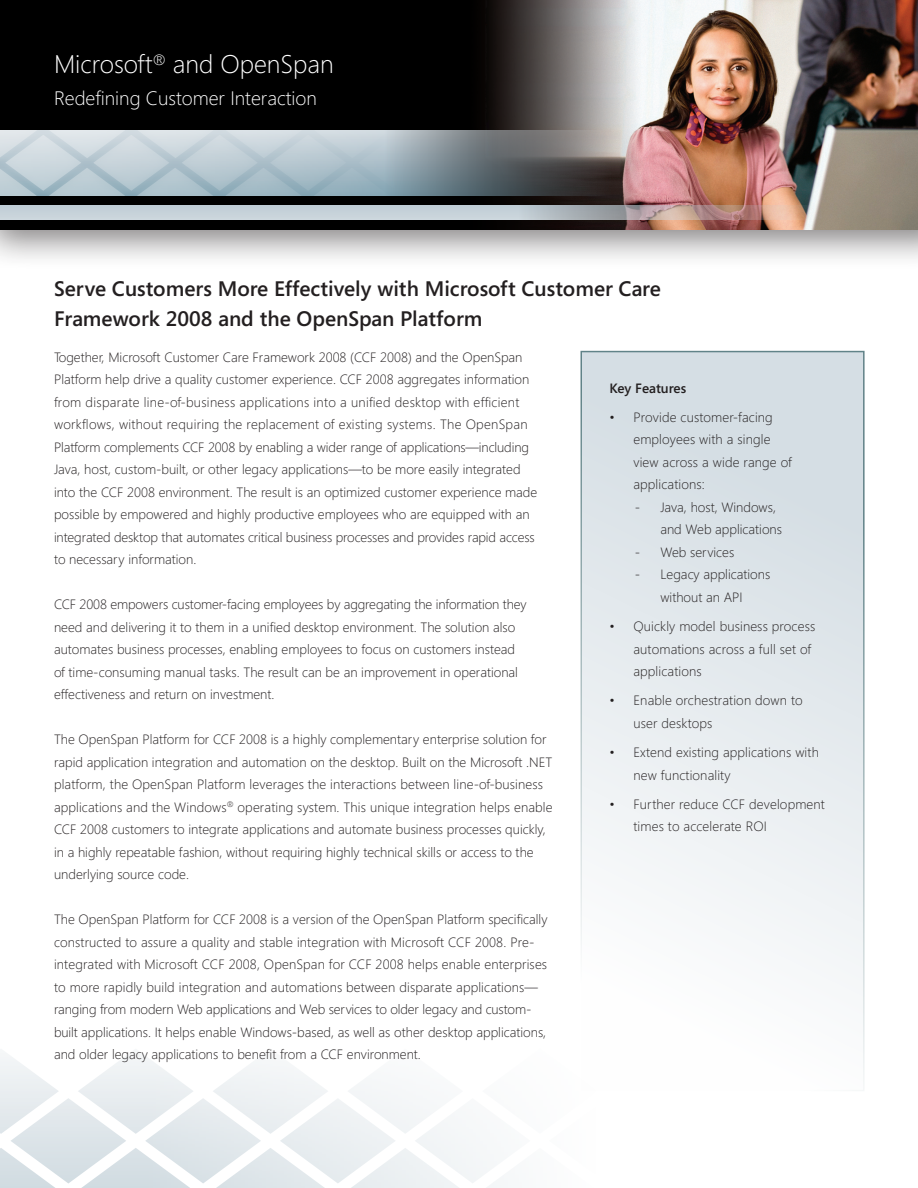
<style>
.page{position:relative;width:918px;height:1188px;background:#fff}
.page>*{position:absolute;margin:0;border:0;box-sizing:border-box;transform-origin:0 0}
.t1{font:300 25.5px "Segoe";color:#fff}
.Paragraph_Style_2{font:600 21px/30px "Segoe";color:#231f20}
.t2{font:300 19.5px "Segoe";color:#fff}
.Body_copy{font:300 13.5px/22.5px "Segoe";color:#231f20}
.bullets{font:300 13.5px/22.5px "Segoe";letter-spacing:.01em;color:#231f20}
.Body_copy-2{font:600 13.5px "Segoe";color:#231f20}
</style>
<div class="page">
<div style="left:0;top:0;width:918px;height:276px;background:#231f20;opacity:.55"></div>
<img style="left:0;top:0;width:918px;height:230px">
<svg style="left:0;top:130px;width:682px;height:66px;background:#a2a9af"></svg>
<svg style="left:0;top:205px;width:918px;height:15px;background:#bbbbbc"></svg>
<svg style="left:0;top:1053px;width:501px;height:135px"></svg>
<div style="left:580px;top:351px;width:285px;height:740px;background:linear-gradient(to bottom,#d0dae1,#fff);border:2px solid #618388"></div>
<p class="t1" style="left:54px;top:47px;width:281px">Microsoft<sup>®</sup> and OpenSpan</p>
<p class="t2" style="left:54px;top:84px;width:264px">Redefining Customer Interaction</p>
<p class="Paragraph_Style_2" style="left:54px;top:273px;width:608px">Serve Customers More Effectively with Microsoft Customer Care<br>Framework 2008 and the OpenSpan Platform</p>
<p class="Body_copy" style="left:54px;top:345px;width:485px">Together, Microsoft Customer Care Framework 2008 (CCF 2008) and the OpenSpan Platform help drive a quality customer experience. CCF 2008 aggregates information from disparate line-of-business applications into a unified desktop with efficient workflows, without requiring the replacement of existing systems. The OpenSpan Platform complements CCF 2008 by enabling a wider range of applications—including Java, host, custom-built, or other legacy applications—to be more easily integrated into the CCF 2008 environment. The result is an optimized customer experience made possible by empowered and highly productive employees who are equipped with an integrated desktop that automates critical business processes and provides rapid access to necessary information.</p>
<p class="Body_copy" style="left:54px;top:593px;width:474px">CCF 2008 empowers customer-facing employees by aggregating the information they need and delivering it to them in a unified desktop environment. The solution also automates business processes, enabling employees to focus on customers instead of time-consuming manual tasks. The result can be an improvement in operational effectiveness and return on investment.</p>
<p class="Body_copy" style="left:54px;top:728px;width:500px">The OpenSpan Platform for CCF 2008 is a highly complementary enterprise solution for rapid application integration and automation on the desktop. Built on the Microsoft .NET platform, the OpenSpan Platform leverages the interactions between line-of-business applications and the Windows<sup>®</sup> operating system. This unique integration helps enable CCF 2008 customers to integrate applications and automate business processes quickly, in a highly repeatable fashion, without requiring highly technical skills or access to the underlying source code.</p>
<p class="Body_copy" style="left:54px;top:908px;width:495px">The OpenSpan Platform for CCF 2008 is a version of the OpenSpan Platform specifically constructed to assure a quality and stable integration with Microsoft CCF 2008. Pre&shy;integrated with Microsoft CCF 2008, OpenSpan for CCF 2008 helps enable enterprises to more rapidly build integration and automations between disparate applications— ranging from modern Web applications and Web services to older legacy and custom&shy;built applications. It helps enable Windows-based, as well as other desktop applications, and older legacy applications to benefit from a CCF environment.</p>
<p class="Body_copy-2" style="left:609px;top:379px;width:78px">Key Features</p>
<p class="bullets" style="left:633px;top:406px;width:160px;text-indent:-24px">• Provide customer-facing employees with a single view across a wide range of applications:</p>
<p class="Body_copy" style="left:660px;top:496px;width:123px;text-indent:-26px">- Java, host, Windows, and Web applications</p>
<p class="Body_copy" style="left:635px;top:541px;width:101px">- Web services</p>
<p class="Body_copy" style="left:635px;top:563px;width:137px;text-align:center">- Legacy applications without an API</p>
<p class="bullets" style="left:633px;top:615px;width:183px;text-indent:-24px">• Quickly model business process automations across a full set of applications</p>
<p class="bullets" style="left:633px;top:689px;width:171px;text-indent:-24px">• Enable orchestration down to user desktops</p>
<p class="bullets" style="left:633px;top:741px;width:187px;text-indent:-24px">• Extend existing applications with new functionality</p>
<p class="bullets" style="left:633px;top:793px;width:193px;text-indent:-24px">• Further reduce CCF development times to accelerate ROI</p>
</div>
